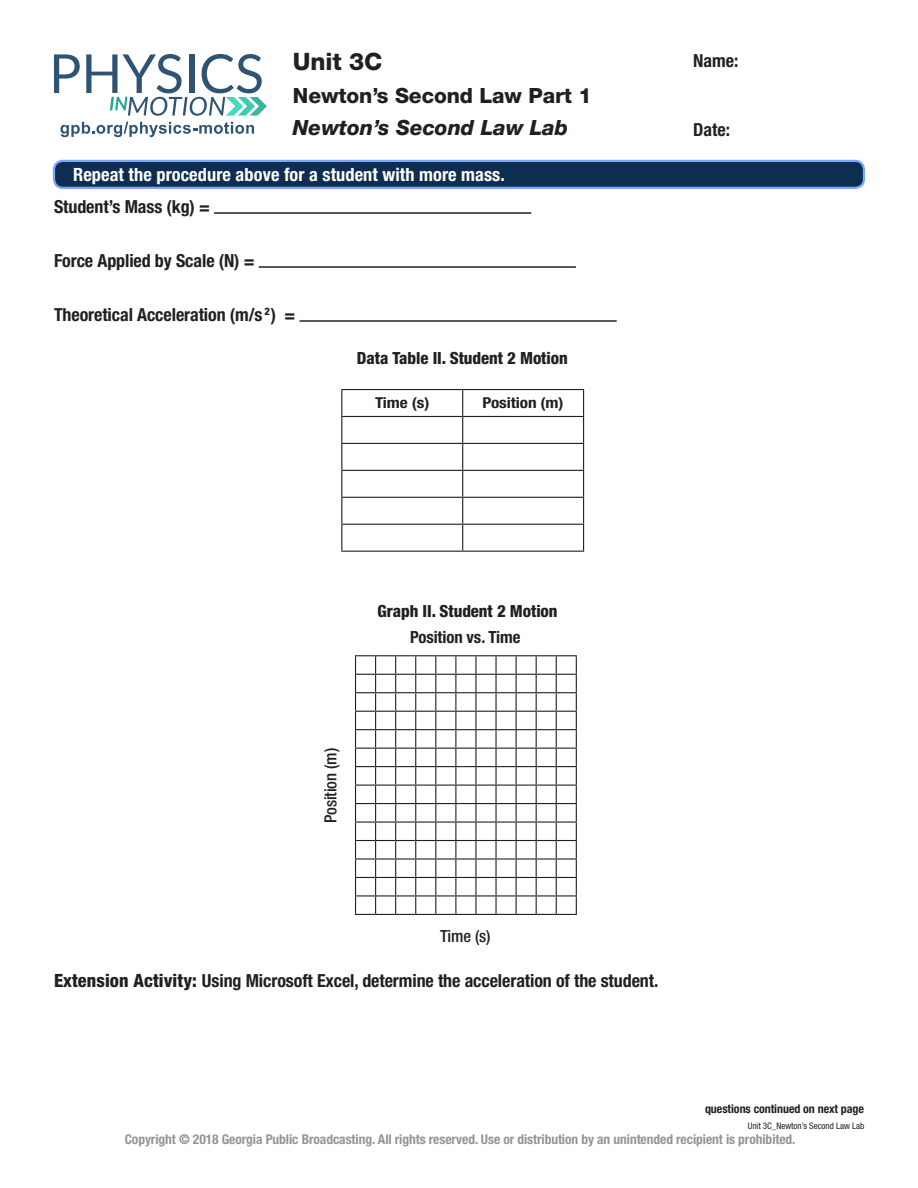
<style>
.page{position:relative;width:918px;height:1188px;background:#fff}
.page>*{position:absolute;margin:0;border:0;box-sizing:border-box;transform-origin:0 0}
.t1{font:800 24px "Helvetica Neue LT Std";letter-spacing:-.005em;color:#231f20}
.t2{font:800 21px "Helvetica Neue LT Std";letter-spacing:-.005em;color:#231f20}
.t3{font:italic 800 21px "Helvetica Neue LT Std";color:#231f20}
.BlueheaderFONT{font:700 condensed 18.3px "Helvetica Neue LT Std";letter-spacing:.005em;color:#fff}
.question_style{font:700 condensed 18px "Helvetica Neue LT Std";letter-spacing:-.005em;color:#231f20}
.Page_Titles_Heavy_Bo{font:800 condensed 16.8px "Helvetica Neue LT Std";letter-spacing:-.005em;color:#231f20}
.Page_Titles_Heavy_Bo-2{font:500 condensed 16.8px "Helvetica Neue LT Std";letter-spacing:-.005em;color:#231f20}
.Page_Titles_Heavy_Bo-3{font:700 condensed 16.8px "Helvetica Neue LT Std";letter-spacing:-.005em;color:#231f20}
.Page_Titles_Heavy_Bo-4{font:700 condensed 15px "Helvetica Neue LT Std";letter-spacing:-.005em;color:#231f20;scale:1.15 1}
.t4{font:700 condensed 13.5px "Helvetica Neue LT Std";letter-spacing:-.005em;color:#939598}
.t5{font:700 condensed 12px "Helvetica Neue LT Std";letter-spacing:-.005em;color:#231f20}
.t6{font:condensed 9px "Helvetica Neue LT Std";color:#231f20}
.s1{font-weight:800;font-size:18.3px}
</style>
<div class="page">
<svg style="left:54px;top:54px;width:26px;height:39px"></svg>
<svg style="left:86px;top:54px;width:181px;height:62px"></svg>
<svg style="left:61px;top:122px;width:193px;height:15px"></svg>
<div style="left:54px;top:161px;width:810px;height:27px;background:#0e2e50;border-radius:9px"></div>
<div style="left:53px;top:160px;width:812px;height:29px;border:2px solid #7ea5ff;border-radius:9px"></div>
<hr style="left:214px;top:212px;width:317px;height:2px;background:#231f20">
<hr style="left:259px;top:266px;width:317px;height:2px;background:#231f20">
<hr style="left:300px;top:320px;width:317px;height:2px;background:#231f20">
<hr style="left:341px;top:389px;width:122px;height:1px;background:#231f20">
<hr style="left:463px;top:389px;width:121px;height:1px;background:#231f20">
<hr style="left:341px;top:416px;width:122px;height:1px;background:#231f20">
<hr style="left:463px;top:416px;width:121px;height:1px;background:#231f20">
<hr style="left:341px;top:443px;width:122px;height:1px;background:#231f20">
<hr style="left:463px;top:443px;width:121px;height:1px;background:#231f20">
<hr style="left:341px;top:470px;width:122px;height:1px;background:#231f20">
<hr style="left:463px;top:470px;width:121px;height:1px;background:#231f20">
<hr style="left:341px;top:497px;width:122px;height:1px;background:#231f20">
<hr style="left:463px;top:497px;width:121px;height:1px;background:#231f20">
<hr style="left:341px;top:524px;width:122px;height:1px;background:#231f20">
<svg style="left:341px;top:390px;width:1px;height:161px"></svg>
<hr style="left:463px;top:524px;width:121px;height:1px;background:#231f20">
<svg style="left:462px;top:390px;width:1px;height:161px"></svg>
<svg style="left:583px;top:390px;width:1px;height:161px"></svg>
<hr style="left:341px;top:551px;width:122px;height:1px;background:#231f20">
<hr style="left:463px;top:551px;width:121px;height:1px;background:#231f20">
<svg style="left:355px;top:655px;width:222px;height:260px"></svg>
<h1 class="t1" style="left:293px;top:47px;width:91px">Unit 3C</h1>
<p class="t2" style="left:293px;top:83px;width:300px">Newton’s Second Law Part 1</p>
<p class="t3" style="left:293px;top:115px;width:277px">Newton’s Second Law Lab</p>
<p class="BlueheaderFONT" style="left:73px;top:163px;width:433px">Repeat the procedure above for a student with more mass.</p>
<p class="question_style" style="left:54px;top:195px;width:157px">Student’s Mass (kg) =</p>
<p class="question_style" style="left:54px;top:249px;width:202px">Force Applied by Scale (N) =</p>
<p class="question_style" style="left:54px;top:303px;width:243px">Theoretical Acceleration (m/s <sup>2</sup>) =</p>
<p class="Page_Titles_Heavy_Bo" style="left:357px;top:348px;width:212px">Data Table II. Student 2 Motion</p>
<p class="Page_Titles_Heavy_Bo-4" style="left:375px;top:393px;width:49px">Time (s)</p>
<p class="Page_Titles_Heavy_Bo-4" style="left:483px;top:393px;width:72px">Position (m)</p>
<p class="question_style" style="left:693px;top:50px;width:47px">Name:</p>
<p class="question_style" style="left:693px;top:119px;width:38px">Date:</p>
<p class="Page_Titles_Heavy_Bo" style="left:378px;top:601px;width:181px">Graph II. Student 2 Motion</p>
<p class="Page_Titles_Heavy_Bo-2" style="left:321px;top:823px;width:77px;rotate:-90deg">Position (m)</p>
<p class="Page_Titles_Heavy_Bo-3" style="left:410px;top:627px;width:112px">Position vs. Time</p>
<p class="Page_Titles_Heavy_Bo-2" style="left:440px;top:926px;width:52px">Time (s)</p>
<p class="question_style" style="left:54px;top:969px;width:606px"><span class="s1">Extension Activity:</span> Using Microsoft Excel, determine the acceleration of the student.</p>
<p class="t5" style="left:705px;top:1102px;width:160px">questions continued on next page</p>
<p class="t6" style="left:748px;top:1121px;width:118px">Unit 3C_Newton’s Second Law Lab</p>
<p class="t4" style="left:125px;top:1131px;width:672px">Copyright © 2018 Georgia Public Broadcasting. All rights reserved. Use or distribution by an unintended recipient is prohibited.</p>
</div>
